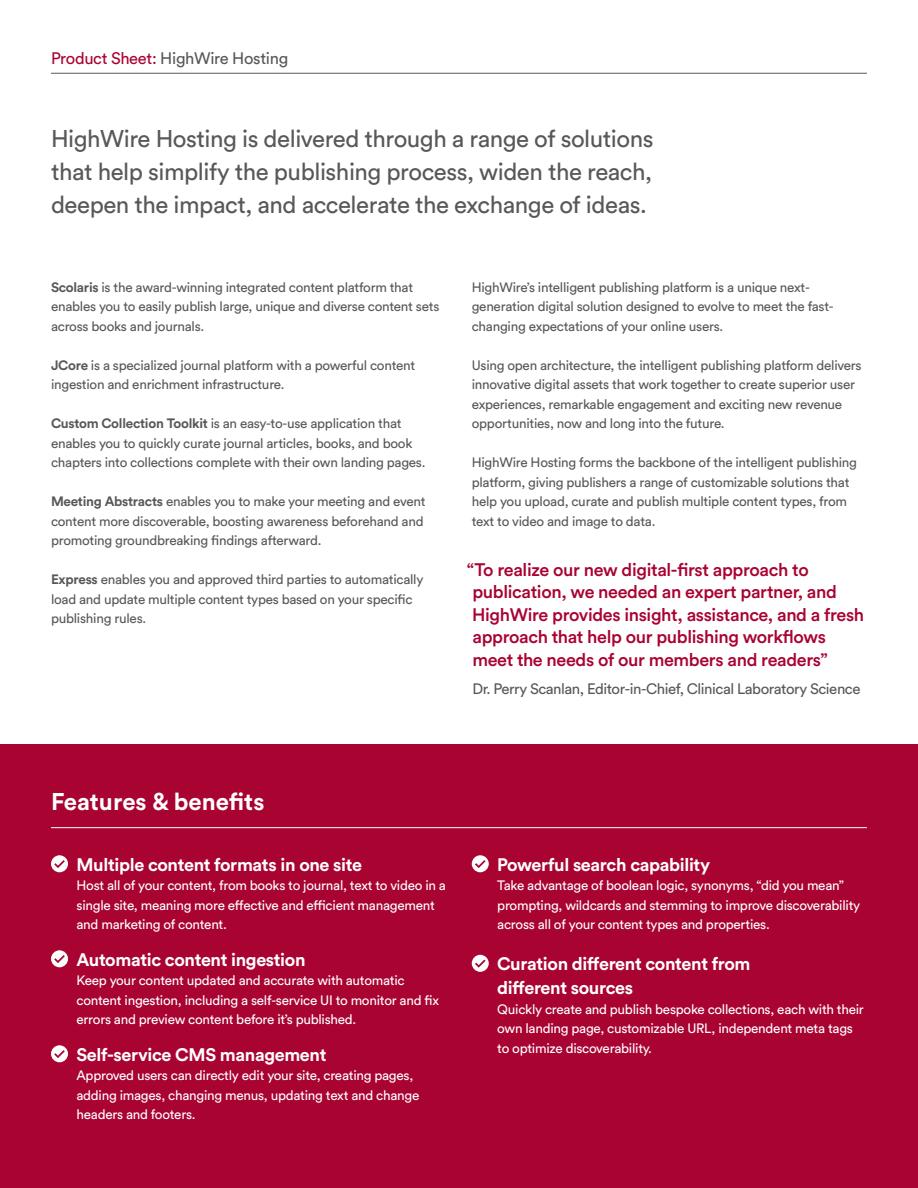
<style>
.page{position:relative;width:918px;height:1188px;background:#fff}
.page>*{position:absolute;margin:0;border:0;box-sizing:border-box;transform-origin:0 0}
.t1{font:24px/33px "Circular Std";letter-spacing:-.02em;color:#57585a;text-align:justify}
.t2{font:700 24px "Circular Std";color:#fff}
.t3{font:500 18px/22.5px "Circular Std";letter-spacing:-.02em;color:#a90332}
.t4{font:700 18px/24px "Circular Std";letter-spacing:-.02em;color:#fff}
.t5{font:16.5px "Circular Std";letter-spacing:-.02em;color:#57585a}
.t6{font:15px "Circular Std";letter-spacing:-.03em;color:#57585a}
.t7{font:13.5px/19.5px "Circular Std";letter-spacing:-.02em;color:#57585a}
.t8{font:13.5px/19.5px "Circular Std";letter-spacing:-.02em;color:#fff}
.s1{color:#a90332}
.s2{font-weight:700}
</style>
<div class="page">
<div style="left:0;top:744px;width:918px;height:444px;background:#a90332"></div>
<hr style="left:51px;top:73px;width:816px;height:1px;background:#57585a">
<svg style="left:472px;top:855px;width:17px;height:17px"></svg>
<svg style="left:472px;top:955px;width:17px;height:17px"></svg>
<svg style="left:51px;top:855px;width:17px;height:17px"></svg>
<svg style="left:51px;top:950px;width:17px;height:17px"></svg>
<svg style="left:51px;top:1045px;width:17px;height:17px"></svg>
<hr style="left:51px;top:827px;width:816px;height:1px;background:#fff">
<p class="t5" style="left:51px;top:49px;width:239px"><span class="s1">Product Sheet:</span> HighWire Hosting</p>
<p class="t1" style="left:51px;top:122px;width:604px">HighWire Hosting is delivered through a range of solutions that help simplify the publishing process, widen the reach, deepen the impact, and accelerate the exchange of ideas.</p>
<p class="t7" style="left:51px;top:277px;width:390px"><span class="s2">Scolaris</span> is the award-winning integrated content platform that enables you to easily publish large, unique and diverse content sets across books and journals.</p>
<p class="t7" style="left:51px;top:355px;width:366px"><span class="s2">JCore</span> is a specialized journal platform with a powerful content ingestion and enrichment infrastructure.</p>
<p class="t7" style="left:51px;top:413px;width:376px"><span class="s2">Custom Collection Toolkit</span> is an easy-to-use application that enables you to quickly curate journal articles, books, and book chapters into collections complete with their own landing pages.</p>
<p class="t7" style="left:51px;top:491px;width:376px"><span class="s2">Meeting Abstracts</span> enables you to make your meeting and event content more discoverable, boosting awareness beforehand and promoting groundbreaking findings afterward.</p>
<p class="t7" style="left:51px;top:569px;width:374px"><span class="s2">Express</span> enables you and approved third parties to automatically load and update multiple content types based on your specific publishing rules.</p>
<p class="t7" style="left:472px;top:277px;width:364px">HighWire’s intelligent publishing platform is a unique next&shy;generation digital solution designed to evolve to meet the fast&shy;changing expectations of your online users.</p>
<p class="t7" style="left:472px;top:355px;width:391px">Using open architecture, the intelligent publishing platform delivers innovative digital assets that work together to create superior user experiences, remarkable engagement and exciting new revenue opportunities, now and long into the future.</p>
<p class="t7" style="left:472px;top:452px;width:387px">HighWire Hosting forms the backbone of the intelligent publishing platform, giving publishers a range of customizable solutions that help you upload, curate and publish multiple content types, from text to video and image to data.</p>
<p class="t3" style="left:467px;top:558px;width:399px">“To realize our new digital-first approach to publication, we needed an expert partner, and HighWire provides insight, assistance, and a fresh approach that help our publishing workflows meet the needs of our members and readers”</p>
<p class="t6" style="left:472px;top:679px;width:390px">Dr. Perry Scanlan, Editor-in-Chief, Clinical Laboratory Science</p>
<p class="t2" style="left:51px;top:786px;width:215px">Features &amp; benefits</p>
<p class="t4" style="left:77px;top:852px;width:287px">Multiple content formats in one site</p>
<p class="t8" style="left:77px;top:876px;width:371px">Host all of your content, from books to journal, text to video in a single site, meaning more effective and efficient management and marketing of content.</p>
<p class="t4" style="left:77px;top:947px;width:231px">Automatic content ingestion</p>
<p class="t8" style="left:77px;top:971px;width:364px">Keep your content updated and accurate with automatic content ingestion, including a self-service UI to monitor and fix errors and preview content before it’s published.</p>
<p class="t4" style="left:77px;top:1042px;width:251px">Self-service CMS management</p>
<p class="t8" style="left:77px;top:1066px;width:344px">Approved users can directly edit your site, creating pages, adding images, changing menus, updating text and change headers and footers.</p>
<p class="t4" style="left:497px;top:852px;width:215px">Powerful search capability</p>
<p class="t8" style="left:497px;top:876px;width:365px">Take advantage of boolean logic, synonyms, “did you mean” prompting, wildcards and stemming to improve discoverability across all of your content types and properties.</p>
<p class="t4" style="left:497px;top:952px;width:255px">Curation different content from different sources</p>
<p class="t8" style="left:497px;top:999px;width:368px">Quickly create and publish bespoke collections, each with their own landing page, customizable URL, independent meta tags to optimize discoverability.</p>
</div>
